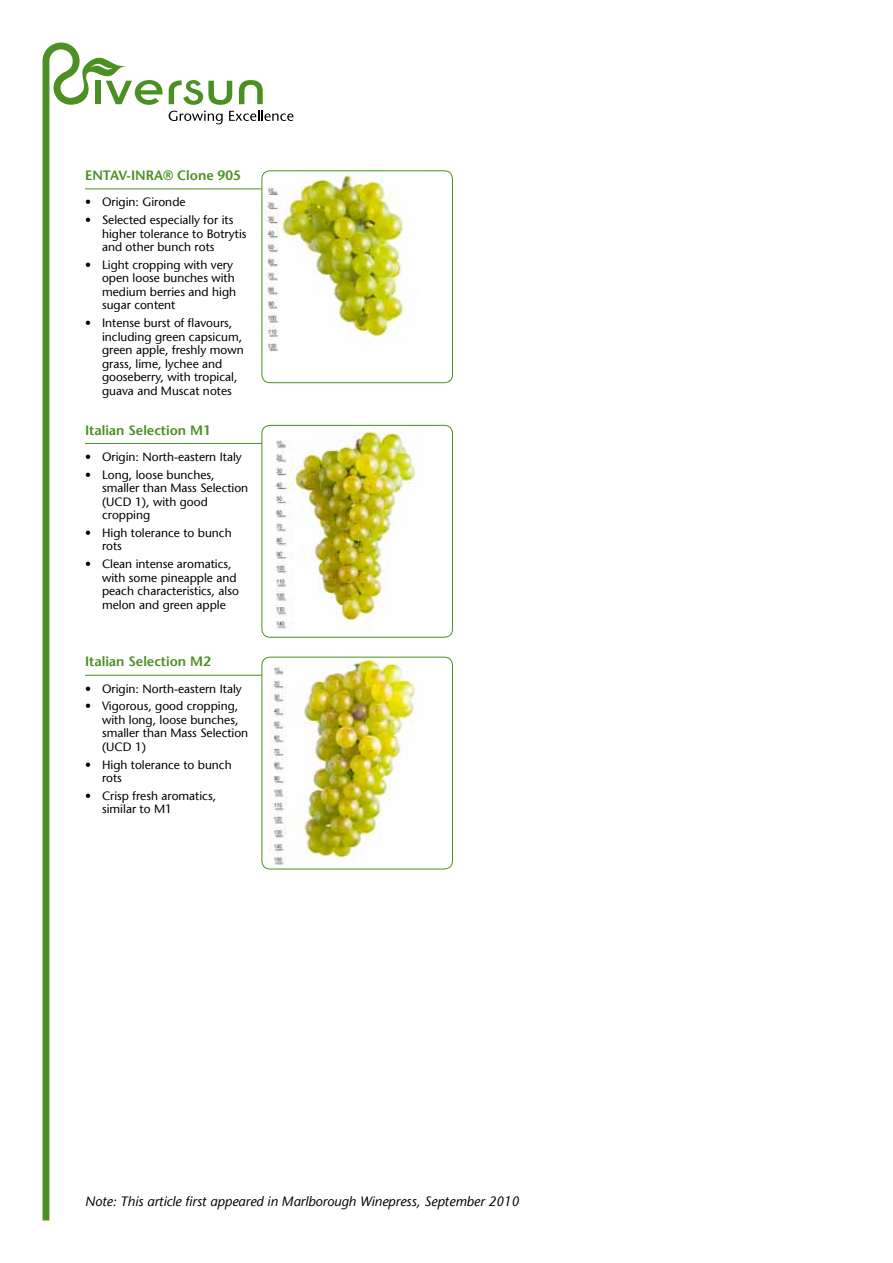
<style>
.page{position:relative;width:893px;height:1263px;background:#fff}
.page>*{position:absolute;margin:0;border:0;box-sizing:border-box;transform-origin:0 0}
.t1{font:italic 13.5px "Stone Sans LT";color:#000}
.t2{font:600 13.5px "Stone Sans LT";color:#4c8f22}
.t3{font:12px/13.5px "Stone Sans LT";color:#000}
</style>
<div class="page">
<svg style="left:43px;top:43px;width:84px;height:1177px"></svg>
<div style="left:95px;top:81px;width:6px;height:23px;background:#4c8f22"></div>
<svg style="left:106px;top:80px;width:57px;height:25px"></svg>
<svg style="left:169px;top:80px;width:125px;height:44px"></svg>
<hr style="left:85px;top:189px;width:368px;height:1px;background:#4c8f22">
<hr style="left:85px;top:443px;width:368px;height:1px;background:#4c8f22">
<hr style="left:85px;top:675px;width:368px;height:1px;background:#4c8f22">
<div style="left:262px;top:171px;width:190px;height:212px;background:#fff;border-radius:8px"></div>
<img style="left:263px;top:172px;width:143px;height:180px">
<div style="left:261px;top:170px;width:192px;height:213px;border:1px solid #4c8f22;border-radius:8px"></div>
<div style="left:262px;top:425px;width:190px;height:212px;background:#fff;border-radius:8px"></div>
<img style="left:275px;top:427px;width:148px;height:204px">
<div style="left:261px;top:425px;width:192px;height:213px;border:1px solid #4c8f22;border-radius:8px"></div>
<div style="left:262px;top:657px;width:190px;height:212px;background:#fff;border-radius:8px"></div>
<img style="left:263px;top:657px;width:153px;height:212px">
<div style="left:261px;top:657px;width:192px;height:212px;border:1px solid #4c8f22;border-radius:8px"></div>
<p class="t2" style="left:85px;top:167px;width:157px">ENTAV-INRA® Clone 905</p>
<p class="t3" style="left:85px;top:195px;width:102px">• Origin: Gironde</p>
<p class="t3" style="left:102px;top:213px;width:146px;text-indent:-17px">• Selected especially for its higher tolerance to Botrytis and other bunch rots</p>
<p class="t3" style="left:102px;top:258px;width:136px;text-indent:-17px">• Light cropping with very open loose bunches with medium berries and high sugar content</p>
<p class="t3" style="left:102px;top:316px;width:143px;text-indent:-17px">• Intense burst of flavours, including green capsicum, green apple, freshly mown grass, lime, lychee and gooseberry, with tropical, guava and Muscat notes</p>
<p class="t2" style="left:85px;top:422px;width:127px">Italian Selection M1</p>
<p class="t3" style="left:85px;top:450px;width:158px">• Origin: North-eastern Italy</p>
<p class="t3" style="left:102px;top:468px;width:148px;text-indent:-17px">• Long, loose bunches, smaller than Mass Selection (UCD 1), with good cropping</p>
<p class="t3" style="left:102px;top:526px;width:131px;text-indent:-17px">• High tolerance to bunch rots</p>
<p class="t3" style="left:102px;top:557px;width:138px;text-indent:-17px">• Clean intense aromatics, with some pineapple and peach characteristics, also melon and green apple</p>
<p class="t2" style="left:85px;top:653px;width:127px">Italian Selection M2</p>
<p class="t3" style="left:85px;top:682px;width:158px">• Origin: North-eastern Italy</p>
<p class="t3" style="left:102px;top:699px;width:148px;text-indent:-17px">• Vigorous, good cropping, with long, loose bunches, smaller than Mass Selection (UCD 1)</p>
<p class="t3" style="left:102px;top:758px;width:131px;text-indent:-17px">• High tolerance to bunch rots</p>
<p class="t3" style="left:102px;top:789px;width:116px;text-indent:-17px">• Crisp fresh aromatics, similar to M1</p>
<p class="t1" style="left:85px;top:1193px;width:436px">Note: This article first appeared in Marlborough Winepress, September 2010</p>
</div>
